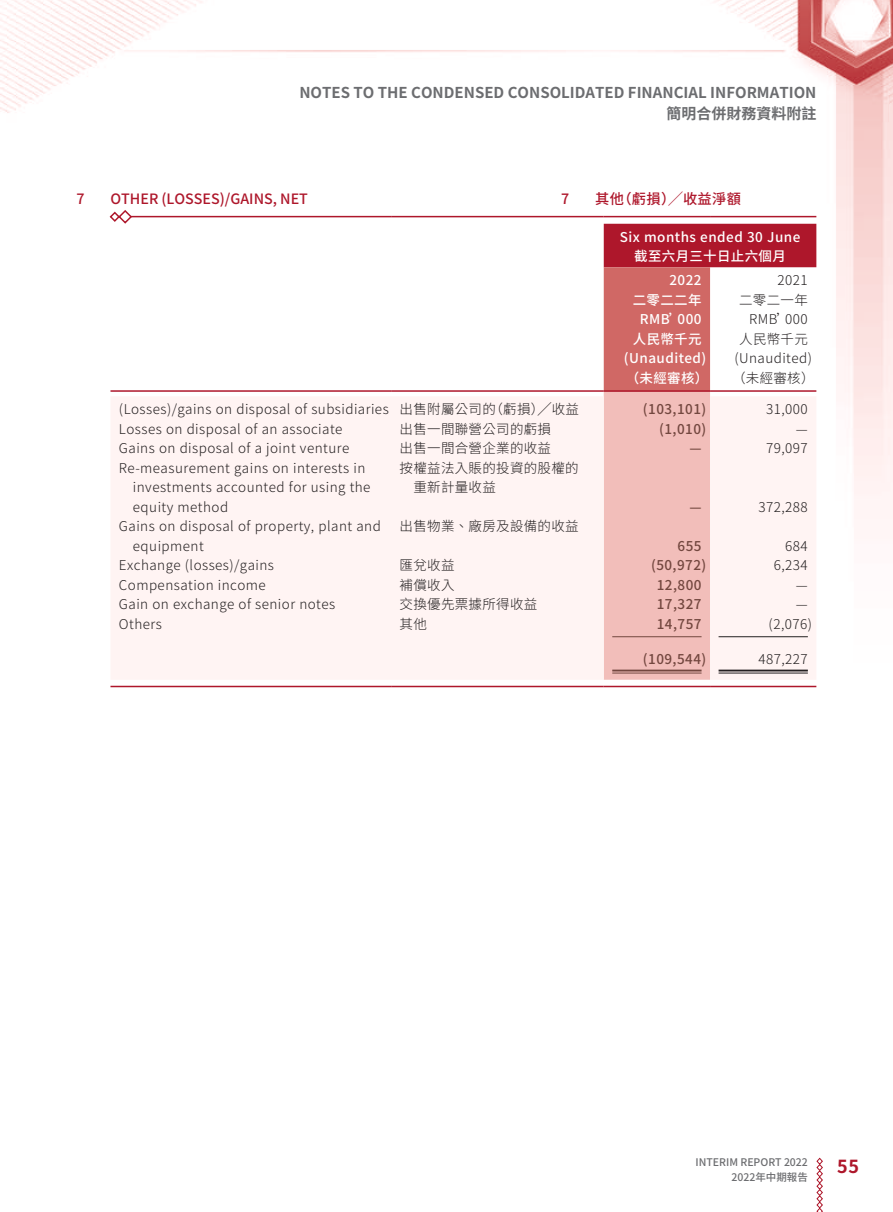
<style>
.page{position:relative;width:893px;height:1212px;background:#fff}
.page>*{position:absolute;margin:0;border:0;box-sizing:border-box;transform-origin:0 0}
.t1{font:700 18px "Source Han Sans TWHK";color:#ae172b}
.t2{font:700 15px/21px "Source Han Sans TWHK";color:#6c6d70;text-align:right}
._3__標題{font:500 14.25px "Source Han Sans TWHK";color:#ae172b}
._8__標題--C{font:500 14.25px "Source Han Sans TWHK";letter-spacing:.02em;color:#ae172b}
._1__內文{font:300 13.5px "Source Han Sans TWHK";letter-spacing:.035em;color:#231f20}
._6__內文--C{font:300 13.5px "Source Han Sans TWHK";letter-spacing:.02em;color:#231f20}
._1__內文-2{font:500 13.5px "Source Han Sans TWHK";letter-spacing:.035em;color:#73473f}
._1__內文-3{font:500 13.5px "Source Han Sans TWHK";letter-spacing:.035em;color:#fff}
._6__內文--C-2{font:500 13.5px "Source Han Sans TWHK";letter-spacing:.02em;color:#fff}
.t3{font:500 10.5px/15px "Source Han Sans TWHK";color:#6c6d70;text-align:right}
</style>
<div class="page">
<img style="left:1px;top:0;width:892px;height:688px">
<svg style="left:816px;top:1157px;width:7px;height:55px"></svg>
<svg style="left:604px;top:224px;width:212px;height:172px"></svg>
<svg style="left:110px;top:396px;width:706px;height:284px;fill:#fff4f3"></svg>
<hr style="left:110px;top:216px;width:281px;height:1px;background:#ae172b">
<hr style="left:391px;top:216px;width:213px;height:1px;background:#ae172b">
<hr style="left:604px;top:216px;width:106px;height:1px;background:#ae172b">
<hr style="left:710px;top:216px;width:106px;height:1px;background:#ae172b">
<hr style="left:110px;top:390px;width:281px;height:2px;background:#ae172b">
<hr style="left:391px;top:390px;width:213px;height:2px;background:#ae172b">
<hr style="left:604px;top:390px;width:106px;height:2px;background:#ae172b">
<hr style="left:710px;top:390px;width:106px;height:2px;background:#ae172b">
<hr style="left:612px;top:636px;width:90px;height:1px;background:#73473f">
<hr style="left:719px;top:636px;width:89px;height:1px;background:#231f20">
<hr style="left:612px;top:670px;width:90px;height:1px;background:#73473f">
<hr style="left:612px;top:673px;width:90px;height:1px;background:#73473f">
<hr style="left:719px;top:670px;width:89px;height:1px;background:#231f20">
<hr style="left:719px;top:673px;width:89px;height:1px;background:#231f20">
<hr style="left:110px;top:686px;width:281px;height:1px;background:#ae172b">
<hr style="left:391px;top:686px;width:213px;height:1px;background:#ae172b">
<hr style="left:604px;top:686px;width:106px;height:1px;background:#ae172b">
<hr style="left:710px;top:686px;width:106px;height:1px;background:#ae172b">
<svg style="left:109px;top:209px;width:24px;height:16px"></svg>
<p class="t2" style="left:299px;top:83px;width:519px">NOTES TO THE CONDENSED CONSOLIDATED FINANCIAL INFORMATION簡明合併財務資料附註</p>
<p class="_3__標題" style="left:76px;top:191px;width:10px">7</p>
<p class="_3__標題" style="left:110px;top:191px;width:199px">OTHER (LOSSES)/GAINS, NET</p>
<p class="_8__標題--C" style="left:561px;top:191px;width:10px">7</p>
<p class="_8__標題--C" style="left:595px;top:191px;width:147px">其他（虧損）╱收益淨額</p>
<p class="_1__內文-3" style="left:620px;top:229px;width:182px">Six months ended 30 June</p>
<p class="_6__內文--C-2" style="left:634px;top:249px;width:153px">截至六月三十日止六個月</p>
<p class="_1__內文-3" style="left:669px;top:273px;width:34px">2022</p>
<p class="_1__內文" style="left:778px;top:273px;width:32px">2021</p>
<p class="_6__內文--C-2" style="left:633px;top:292px;width:70px">二零二二年</p>
<p class="_6__內文--C" style="left:739px;top:292px;width:70px">二零二一年</p>
<p class="_1__內文-3" style="left:640px;top:312px;width:63px">RMB’000</p>
<p class="_1__內文" style="left:749px;top:312px;width:60px">RMB’000</p>
<p class="_6__內文--C-2" style="left:633px;top:331px;width:70px">人民幣千元</p>
<p class="_6__內文--C" style="left:739px;top:331px;width:70px">人民幣千元</p>
<p class="_1__內文-3" style="left:624px;top:351px;width:84px">(Unaudited)</p>
<p class="_1__內文" style="left:734px;top:351px;width:79px">(Unaudited)</p>
<p class="_6__內文--C-2" style="left:626px;top:370px;width:84px">（未經審核）</p>
<p class="_6__內文--C" style="left:732px;top:370px;width:84px">（未經審核）</p>
<p class="_1__內文" style="left:119px;top:402px;width:271px">(Losses)/gains on disposal of subsidiaries</p>
<p class="_6__內文--C" style="left:400px;top:402px;width:181px">出售附屬公司的（虧損）╱收益</p>
<p class="_1__內文-2" style="left:643px;top:402px;width:65px">(103,101)</p>
<p class="_1__內文" style="left:766px;top:402px;width:43px">31,000</p>
<p class="_1__內文" style="left:119px;top:421px;width:225px">Losses on disposal of an associate</p>
<p class="_6__內文--C" style="left:400px;top:421px;width:153px">出售一間聯營公司的虧損</p>
<p class="_1__內文-2" style="left:659px;top:421px;width:49px">(1,010)</p>
<p class="_1__內文" style="left:796px;top:421px;width:13px">—</p>
<p class="_1__內文" style="left:119px;top:441px;width:232px">Gains on disposal of a joint venture</p>
<p class="_6__內文--C" style="left:400px;top:441px;width:153px">出售一間合營企業的收益</p>
<p class="_1__內文-2" style="left:689px;top:441px;width:14px">—</p>
<p class="_1__內文" style="left:766px;top:441px;width:43px">79,097</p>
<p class="_1__內文" style="left:119px;top:460px;width:248px">Re-measurement gains on interests in</p>
<p class="_1__內文" style="left:133px;top:480px;width:239px">investments accounted for using the</p>
<p class="_1__內文" style="left:133px;top:499px;width:97px">equity method</p>
<p class="_6__內文--C" style="left:400px;top:460px;width:181px">按權益法入賬的投資的股權的</p>
<p class="_6__內文--C" style="left:413px;top:480px;width:84px">重新計量收益</p>
<p class="_1__內文-2" style="left:689px;top:499px;width:14px">—</p>
<p class="_1__內文" style="left:758px;top:499px;width:51px">372,288</p>
<p class="_1__內文" style="left:119px;top:519px;width:263px">Gains on disposal of property, plant and</p>
<p class="_1__內文" style="left:133px;top:538px;width:72px">equipment</p>
<p class="_6__內文--C" style="left:400px;top:519px;width:181px">出售物業、廠房及設備的收益</p>
<p class="_1__內文-2" style="left:678px;top:538px;width:26px">655</p>
<p class="_1__內文" style="left:785px;top:538px;width:24px">684</p>
<p class="_1__內文" style="left:119px;top:558px;width:157px">Exchange (losses)/gains</p>
<p class="_6__內文--C" style="left:400px;top:558px;width:56px">匯兌收益</p>
<p class="_1__內文-2" style="left:651px;top:558px;width:57px">(50,972)</p>
<p class="_1__內文" style="left:774px;top:558px;width:36px">6,234</p>
<p class="_1__內文" style="left:119px;top:577px;width:148px">Compensation income</p>
<p class="_6__內文--C" style="left:400px;top:577px;width:56px">補償收入</p>
<p class="_1__內文-2" style="left:657px;top:577px;width:46px">12,800</p>
<p class="_1__內文" style="left:796px;top:577px;width:13px">—</p>
<p class="_1__內文" style="left:119px;top:597px;width:218px">Gain on exchange of senior notes</p>
<p class="_6__內文--C" style="left:400px;top:597px;width:139px">交換優先票據所得收益</p>
<p class="_1__內文-2" style="left:657px;top:597px;width:46px">17,327</p>
<p class="_1__內文" style="left:796px;top:597px;width:13px">—</p>
<p class="_1__內文" style="left:119px;top:616px;width:44px">Others</p>
<p class="_6__內文--C" style="left:400px;top:616px;width:29px">其他</p>
<p class="_1__內文-2" style="left:657px;top:616px;width:46px">14,757</p>
<p class="_1__內文" style="left:769px;top:616px;width:45px">(2,076)</p>
<p class="_1__內文-2" style="left:643px;top:651px;width:65px">(109,544)</p>
<p class="_1__內文" style="left:758px;top:651px;width:51px">487,227</p>
<p class="t3" style="left:696px;top:1155px;width:114px">INTERIM REPORT 2022<br>2022年中期報告</p>
<h1 class="t1" style="left:837px;top:1156px;width:23px">55</h1>
</div>
